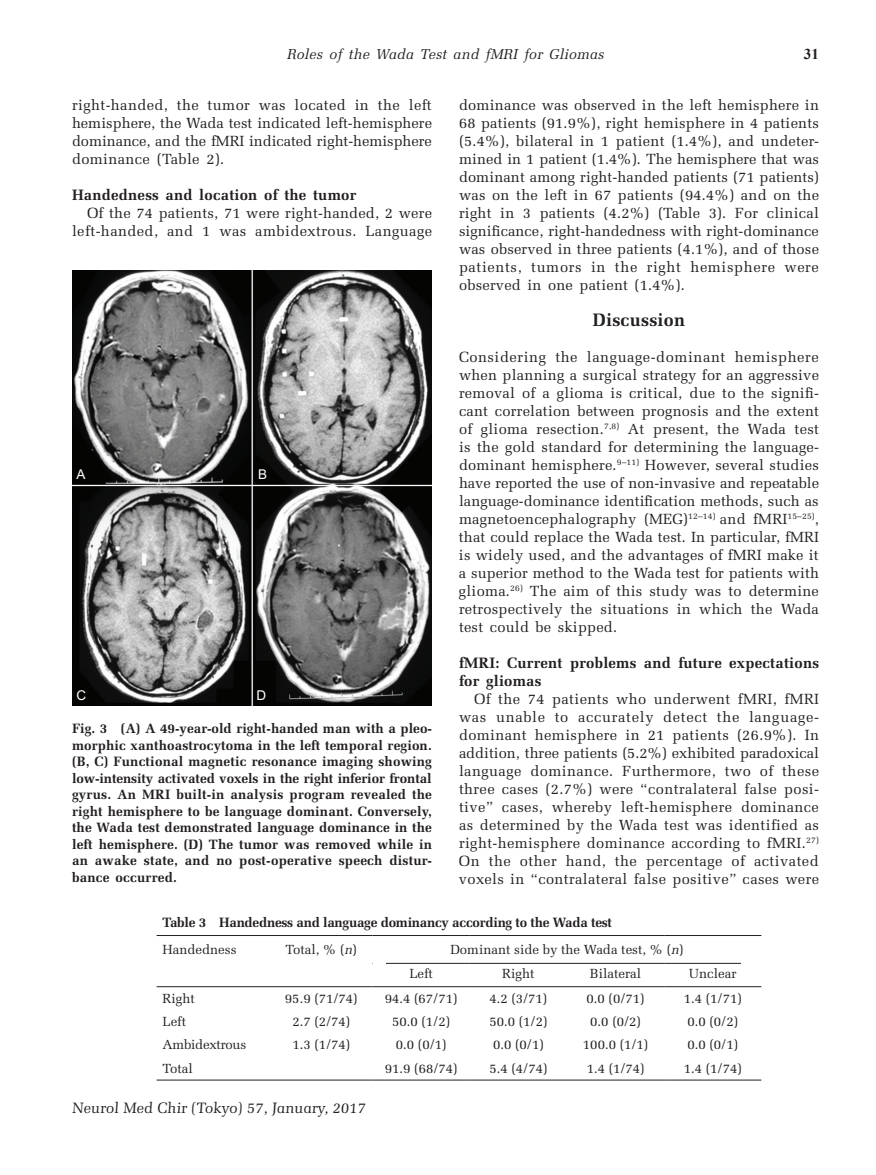
<style>
.page{position:relative;width:876px;height:1175px;background:#fff}
.page>*{position:absolute;margin:0;border:0;box-sizing:border-box;transform-origin:0 0}
.t1{font:700 18px "Melior LT Std";letter-spacing:.015em;color:#231f20}
.t2{font:700 15px/18px "Melior LT Std";letter-spacing:.015em;color:#231f20}
.t3{font:italic 15px "Melior LT Std";color:#231f20}
.t4{font:700 15px "Times New Roman";color:#231f20}
.t5{font:14.7px/18px "Melior LT Std";letter-spacing:.015em;color:#231f20;text-align:justify}
.t6{font:italic 14.25px "Melior LT Std";letter-spacing:.015em;color:#231f20}
.t7{font:700 13.5px/16.5px "Melior LT Std";letter-spacing:-.02em;color:#231f20;text-align:justify}
.t8{font:13.5px "Arial";color:#fff}
.t9{font:13.2px "Melior LT Std";color:#231f20}
.t10{font:13.2px "Melior LT Std";letter-spacing:-.02em;color:#231f20}
.s1{font-style:italic}
</style>
<div class="page">
<hr style="left:157px;top:935px;width:113px;height:1px;background:#231f20">
<hr style="left:270px;top:935px;width:103px;height:1px;background:#231f20">
<hr style="left:373px;top:935px;width:97px;height:1px;background:#231f20">
<hr style="left:470px;top:935px;width:97px;height:1px;background:#231f20">
<hr style="left:567px;top:935px;width:97px;height:1px;background:#231f20">
<hr style="left:664px;top:935px;width:97px;height:1px;background:#231f20">
<hr style="left:373px;top:963px;width:97px;height:1px;background:#231f20">
<hr style="left:470px;top:963px;width:97px;height:1px;background:#231f20">
<hr style="left:567px;top:963px;width:97px;height:1px;background:#231f20">
<hr style="left:664px;top:963px;width:97px;height:1px;background:#231f20">
<hr style="left:157px;top:986px;width:113px;height:1px;background:#231f20">
<hr style="left:270px;top:986px;width:103px;height:1px;background:#231f20">
<hr style="left:373px;top:986px;width:97px;height:1px;background:#231f20">
<hr style="left:470px;top:986px;width:97px;height:1px;background:#231f20">
<hr style="left:567px;top:986px;width:97px;height:1px;background:#231f20">
<hr style="left:664px;top:986px;width:97px;height:1px;background:#231f20">
<hr style="left:157px;top:1079px;width:113px;height:1px;background:#231f20">
<hr style="left:270px;top:1079px;width:103px;height:1px;background:#231f20">
<hr style="left:373px;top:1079px;width:97px;height:1px;background:#231f20">
<hr style="left:470px;top:1079px;width:97px;height:1px;background:#231f20">
<hr style="left:567px;top:1079px;width:97px;height:1px;background:#231f20">
<hr style="left:664px;top:1079px;width:97px;height:1px;background:#231f20">
<img style="left:72px;top:270px;width:360px;height:435px">
<div style="left:373px;top:946px;width:13px;height:39px;background:#fff"></div>
<div style="left:741px;top:945px;width:20px;height:38px;background:#fff"></div>
<p class="t6" style="left:287px;top:46px;width:319px">Roles of the Wada Test and fMRI for Gliomas</p>
<p class="t4" style="left:804px;top:43px;width:17px">31</p>
<p class="t5" style="left:72px;top:96px;width:362px">right-handed, the tumor was located in the left hemisphere, the Wada test indicated left-hemisphere dominance, and the fMRI indicated right-hemisphere dominance (Table 2).</p>
<p class="t2" style="left:72px;top:186px;width:286px">Handedness and location of the tumor</p>
<p class="t5" style="left:72px;top:204px;width:362px;text-align:right">Of the 74 patients, 71 were right-handed, 2 were left-handed, and 1 was ambidextrous. Language</p>
<p class="t5" style="left:459px;top:96px;width:362px">dominance was observed in the left hemisphere in 68 patients (91.9%), right hemisphere in 4 patients (5.4%), bilateral in 1 patient (1.4%), and undeter&shy;mined in 1 patient (1.4%). The hemisphere that was dominant among right-handed patients (71 patients) was on the left in 67 patients (94.4%) and on the right in 3 patients (4.2%) (Table 3). For clinical significance, right-handedness with right-dominance was observed in three patients (4.1%), and of those patients, tumors in the right hemisphere were observed in one patient (1.4%).</p>
<p class="t1" style="left:593px;top:309px;width:94px">Discussion</p>
<p class="t5" style="left:459px;top:348px;width:362px">Considering the language-dominant hemisphere when planning a surgical strategy for an aggressive removal of a glioma is critical, due to the signifi&shy;cant correlation between prognosis and the extent of glioma resection.<sup>7,8)</sup> At present, the Wada test is the gold standard for determining the language&shy;dominant hemisphere.<sup>9–11)</sup> However, several studies have reported the use of non-invasive and repeatable language-dominance identification methods, such as magnetoencephalography (MEG)<sup>12–14)</sup> and fMRI<sup>15–25)</sup>, that could replace the Wada test. In particular, fMRI is widely used, and the advantages of fMRI make it a superior method to the Wada test for patients with glioma.<sup>26)</sup> The aim of this study was to determine retrospectively the situations in which the Wada test could be skipped.</p>
<p class="t2" style="left:459px;top:654px;width:362px">fMRI: Current problems and future expectations for gliomas</p>
<p class="t5" style="left:459px;top:690px;width:362px;text-indent:15px">Of the 74 patients who underwent fMRI, fMRI was unable to accurately detect the language&shy;dominant hemisphere in 21 patients (26.9%). In addition, three patients (5.2%) exhibited paradoxical language dominance. Furthermore, two of these three cases (2.7%) were “contralateral false posi&shy;tive” cases, whereby left-hemisphere dominance as determined by the Wada test was identified as right-hemisphere dominance according to fMRI.<sup>27)<br></sup>On the other hand, the percentage of activated voxels in “contralateral false positive” cases were</p>
<p class="t7" style="left:163px;top:913px;width:451px">Table 3 Handedness and language dominancy according to the Wada test</p>
<p class="t9" style="left:163px;top:942px;width:76px">Handedness</p>
<p class="t9" style="left:286px;top:942px;width:73px">Total, % (<span class="s1">n</span>)</p>
<p class="t9" style="left:450px;top:942px;width:235px">Dominant side by the Wada test, % (<span class="s1">n</span>)</p>
<p class="t9" style="left:409px;top:965px;width:25px">Left</p>
<p class="t9" style="left:502px;top:965px;width:34px">Right</p>
<p class="t9" style="left:590px;top:965px;width:53px">Bilateral</p>
<p class="t9" style="left:689px;top:965px;width:49px">Unclear</p>
<p class="t9" style="left:163px;top:990px;width:34px">Right</p>
<p class="t9" style="left:285px;top:990px;width:74px">95.9 (71/74)</p>
<p class="t9" style="left:385px;top:990px;width:74px">94.4 (67/71)</p>
<p class="t9" style="left:489px;top:990px;width:59px">4.2 (3/71)</p>
<p class="t9" style="left:587px;top:990px;width:59px">0.0 (0/71)</p>
<p class="t9" style="left:684px;top:990px;width:59px">1.4 (1/71)</p>
<p class="t9" style="left:163px;top:1013px;width:25px">Left</p>
<p class="t9" style="left:292px;top:1013px;width:59px">2.7 (2/74)</p>
<p class="t9" style="left:392px;top:1013px;width:59px">50.0 (1/2)</p>
<p class="t9" style="left:489px;top:1013px;width:59px">50.0 (1/2)</p>
<p class="t9" style="left:590px;top:1013px;width:52px">0.0 (0/2)</p>
<p class="t9" style="left:688px;top:1013px;width:52px">0.0 (0/2)</p>
<p class="t10" style="left:163px;top:1037px;width:85px">Ambidextrous</p>
<p class="t9" style="left:292px;top:1037px;width:59px">1.3 (1/74)</p>
<p class="t9" style="left:396px;top:1037px;width:52px">0.0 (0/1)</p>
<p class="t9" style="left:493px;top:1037px;width:52px">0.0 (0/1)</p>
<p class="t9" style="left:583px;top:1037px;width:67px">100.0 (1/1)</p>
<p class="t9" style="left:688px;top:1037px;width:52px">0.0 (0/1)</p>
<p class="t9" style="left:163px;top:1060px;width:32px">Total</p>
<p class="t9" style="left:385px;top:1060px;width:74px">91.9 (68/74)</p>
<p class="t9" style="left:489px;top:1060px;width:59px">5.4 (4/74)</p>
<p class="t9" style="left:587px;top:1060px;width:59px">1.4 (1/74)</p>
<p class="t9" style="left:684px;top:1060px;width:59px">1.4 (1/74)</p>
<p class="t8" style="left:76px;top:465px;width:11px">A</p>
<p class="t8" style="left:258px;top:465px;width:11px">B</p>
<p class="t8" style="left:76px;top:686px;width:11px">C</p>
<p class="t8" style="left:256px;top:686px;width:11px">D</p>
<p class="t7" style="left:72px;top:720px;width:362px">Fig. 3 (A) A 49-year-old right-handed man with a pleo&shy;morphic xanthoastrocytoma in the left temporal region. (B, C) Functional magnetic resonance imaging showing low-intensity activated voxels in the right inferior frontal gyrus. An MRI built-in analysis program revealed the right hemisphere to be language dominant. Conversely, the Wada test demonstrated language dominance in the left hemisphere. (D) The tumor was removed while in an awake state, and no post-operative speech distur&shy;bance occurred.</p>
<p class="t3" style="left:72px;top:1099px;width:296px">Neurol Med Chir (Tokyo) 57 , January, 2017</p>
</div>
